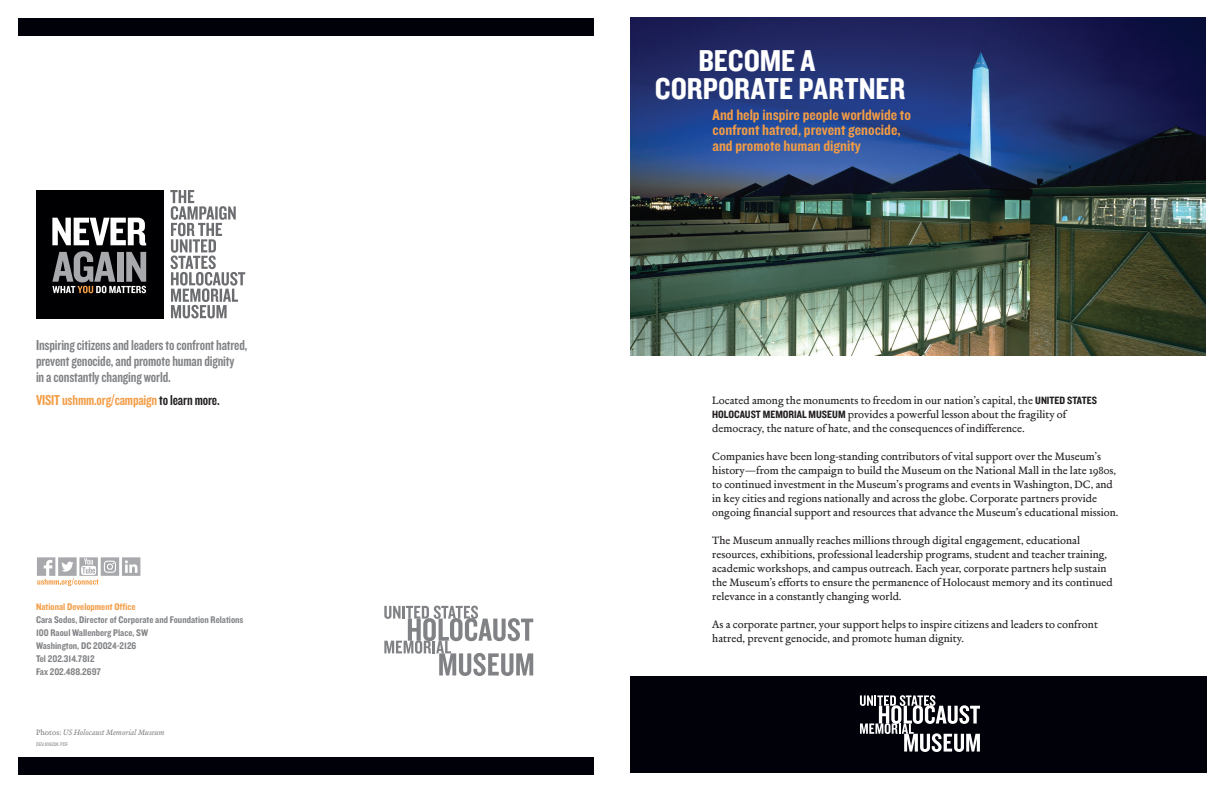
<style>
.page{position:relative;width:1224px;height:792px;background:#fff}
.page>*{position:absolute;margin:0;border:0;box-sizing:border-box;transform-origin:0 0}
.t1{font:31.3px/28.1px "Knockout 50 Welterweight";color:#fff}
.t2{font:15.7px/15.7px "Knockout 50 Welterweight";color:#f39c45}
.t3{font:15px/15.9px "Knockout 49 Liteweight";letter-spacing:-.01em;color:#808285}
.t4{font:15px "Knockout 49 Liteweight";letter-spacing:-.01em;color:#f39c45}
.t5{font:11px/14px "Merlo Roman Osf";color:#231f20}
.t6{font:10px/13px "Knockout 50 Welterweight";color:#808285}
.t7{font:10px "Knockout 50 Welterweight";color:#f39c45}
.t8{font:8px "Merlo Italic Osf";color:#808285}
.t9{font:condensed 5px "Univers LT Std";color:#808285}
.s1{color:#231f20}
.s2{font-family:"Merlo Roman Osf"}
.s3{font-family:"Knockout 50 Welterweight"}
</style>
<div class="page">
<img style="left:630px;top:17px;width:576px;height:339px">
<div style="left:631px;top:676px;width:576px;height:97px;background:#010209"></div>
<svg style="left:860px;top:695px;width:120px;height:57px"></svg>
<div style="left:18px;top:18px;width:576px;height:18px;background:#010209"></div>
<div style="left:18px;top:757px;width:576px;height:18px;background:#010209"></div>
<svg style="left:37px;top:557px;width:103px;height:29px"></svg>
<svg style="left:170px;top:190px;width:75px;height:128px"></svg>
<div style="left:36px;top:190px;width:128px;height:129px;background:#000002"></div>
<svg style="left:52px;top:251px;width:94px;height:42px"></svg>
<svg style="left:52px;top:218px;width:94px;height:27px"></svg>
<svg style="left:384px;top:606px;width:149px;height:70px"></svg>
<h3 class="t3" style="left:36px;top:336px;width:213px">Inspiring citizens and leaders to confront hatred, prevent genocide, and promote human dignity<br>in a constantly changing world.</h3>
<h3 class="t4" style="left:36px;top:390px;width:185px">VISIT ushmm.org/campaign<span class="s1">to learn more.</span></h3>
<p class="t7" style="left:36px;top:600px;width:101px">National Development Office</p>
<p class="t6" style="left:36px;top:613px;width:209px">Cara Sodos, Director of Corporate and Foundation Relations<br>100 Raoul Wallenberg Place, SW<br>Washington, DC 20024-2126<br>Tel 202.314.7812<br>Fax 202.488.2697</p>
<p class="t8" style="left:36px;top:728px;width:130px"><span class="s2">Photos:</span> US Holocaust Memorial Museum</p>
<p class="t9" style="left:36px;top:741px;width:34px">DEV.01623K.PDF</p>
<h1 class="t1" style="left:655px;top:45px;width:252px;text-indent:44px">BECOME A<br>CORPORATE PARTNER</h1>
<h2 class="t2" style="left:713px;top:106px;width:200px">And help inspire people worldwide to confront hatred, prevent genocide, and promote human dignity</h2>
<p class="t5" style="left:712px;top:394px;width:386px">Located among the monuments to freedom in our nation’s capital, the <span class="s3">UNITED STATES<br>HOLOCAUST MEMORIAL MUSEUM</span> provides a powerful lesson about the fragility of democracy, the nature of hate, and the consequences of indifference.</p>
<p class="t5" style="left:712px;top:450px;width:408px">Companies have been long-standing contributors of vital support over the Museum’s history—from the campaign to build the Museum on the National Mall in the late 1980s, to continued investment in the Museum’s programs and events in Washington, DC, and in key cities and regions nationally and across the globe. Corporate partners provide ongoing financial support and resources that advance the Museum’s educational mission.</p>
<p class="t5" style="left:712px;top:534px;width:402px">The Museum annually reaches millions through digital engagement, educational resources, exhibitions, professional leadership programs, student and teacher training, academic workshops, and campus outreach. Each year, corporate partners help sustain the Museum’s efforts to ensure the permanence of Holocaust memory and its continued relevance in a constantly changing world.</p>
<p class="t5" style="left:712px;top:618px;width:387px">As a corporate partner, your support helps to inspire citizens and leaders to confront hatred, prevent genocide, and promote human dignity.</p>
</div>
